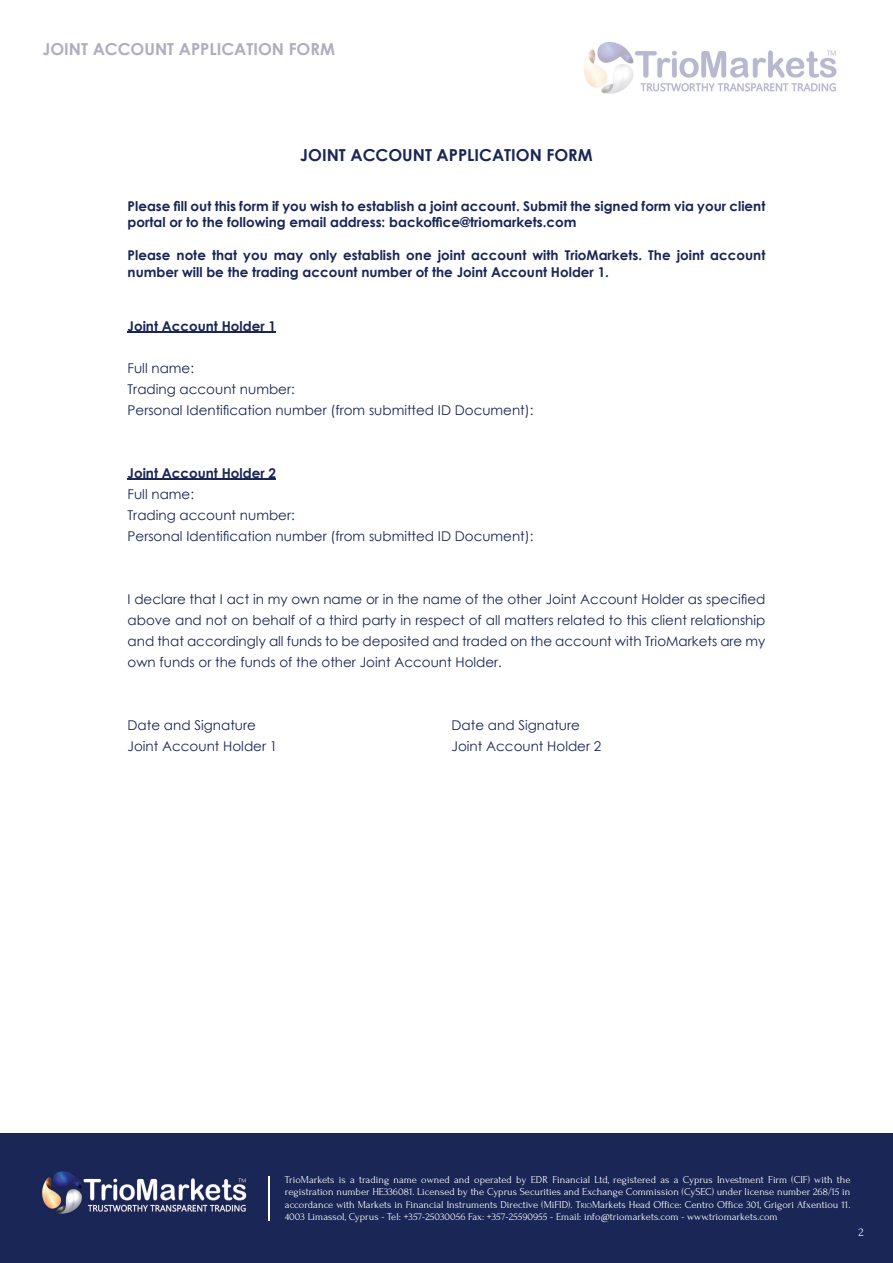
<style>
.page{position:relative;width:893px;height:1263px;background:#fff}
.page>*{position:absolute;margin:0;border:0;box-sizing:border-box;transform-origin:0 0}
.t1{font:700 16.5px "Century Gothic";color:#afadc0}
.t2{font:700 16.5px "Century Gothic";color:#192656}
.t3{font:13.5px/21px "Century Gothic";color:#192656}
.t4{font:700 13.5px/16.5px "Century Gothic";color:#192656}
.t5{font:12px "Forum";color:#fff}
.t6{font:10.5px/12.6px "Forum";color:#fff;text-align:justify}
.s1{font-size:7.35px}
</style>
<div class="page">
<div style="left:0;top:1134px;width:893px;height:129px;background:#192656"></div>
<img style="left:41px;top:1171px;width:206px;height:43px">
<hr style="left:268px;top:1176px;width:1px;height:44px;background:#fff">
<img style="left:584px;top:42px;width:253px;height:52px">
<hr style="left:128px;top:331px;width:148px;height:2px;background:#192656">
<hr style="left:128px;top:478px;width:148px;height:2px;background:#192656">
<p class="t1" style="left:43px;top:36px;width:294px">JOINT ACCOUNT APPLICATION FORM</p>
<p class="t2" style="left:300px;top:143px;width:294px">JOINT ACCOUNT APPLICATION FORM</p>
<p class="t4" style="left:128px;top:197px;width:639px">Please fill out this form if you wish to establish a joint account. Submit the signed form via your client portal or to the following email address: backoffice@triomarkets.com</p>
<p class="t4" style="left:128px;top:246px;width:639px">Please note that you may only establish one joint account with TrioMarkets. The joint account number will be the trading account number of the Joint Account Holder 1.</p>
<p class="t4" style="left:128px;top:317px;width:150px">Joint Account Holder 1</p>
<p class="t3" style="left:128px;top:357px;width:407px">Full name:<br>Trading account number:<br>Personal Identification number (from submitted ID Document):</p>
<p class="t4" style="left:128px;top:464px;width:150px">Joint Account Holder 2</p>
<p class="t3" style="left:128px;top:483px;width:407px">Full name:<br>Trading account number:<br>Personal Identification number (from submitted ID Document):</p>
<p class="t3" style="left:128px;top:588px;width:639px;text-align:justify">I declare that I act in my own name or in the name of the other Joint Account Holder as specified above and not on behalf of a third party in respect of all matters related to this client relationship and that accordingly all funds to be deposited and traded on the account with TrioMarkets are my own funds or the funds of the other Joint Account Holder.</p>
<p class="t3" style="left:128px;top:714px;width:130px">Date and Signature</p>
<p class="t3" style="left:452px;top:714px;width:130px">Date and Signature</p>
<p class="t3" style="left:128px;top:735px;width:151px">Joint Account Holder 1</p>
<p class="t3" style="left:452px;top:735px;width:151px">Joint Account Holder 2</p>
<p class="t6" style="left:285px;top:1173px;width:567px">TrioMarkets is a trading name owned and operated by EDR Financial Ltd, registered as a Cyprus Investment Firm (CIF) with the registration number HE336081. Licensed by the Cyprus Securities and Exchange Commission (CySEC) under license number 268/15 in accordance with Markets in Financial Instruments Directive (MiFID). T<span class="s1">RIO</span>Markets Head Office: Centro Office 301, Grigori Afxentiou 11.<br>4003 Limassol, Cyprus - Tel: +357-25030056 Fax: +357-25590955 - Email: info@triomarkets.com - www.triomarkets.com</p>
<p class="t5" style="left:858px;top:1226px;width:7px">2</p>
</div>
